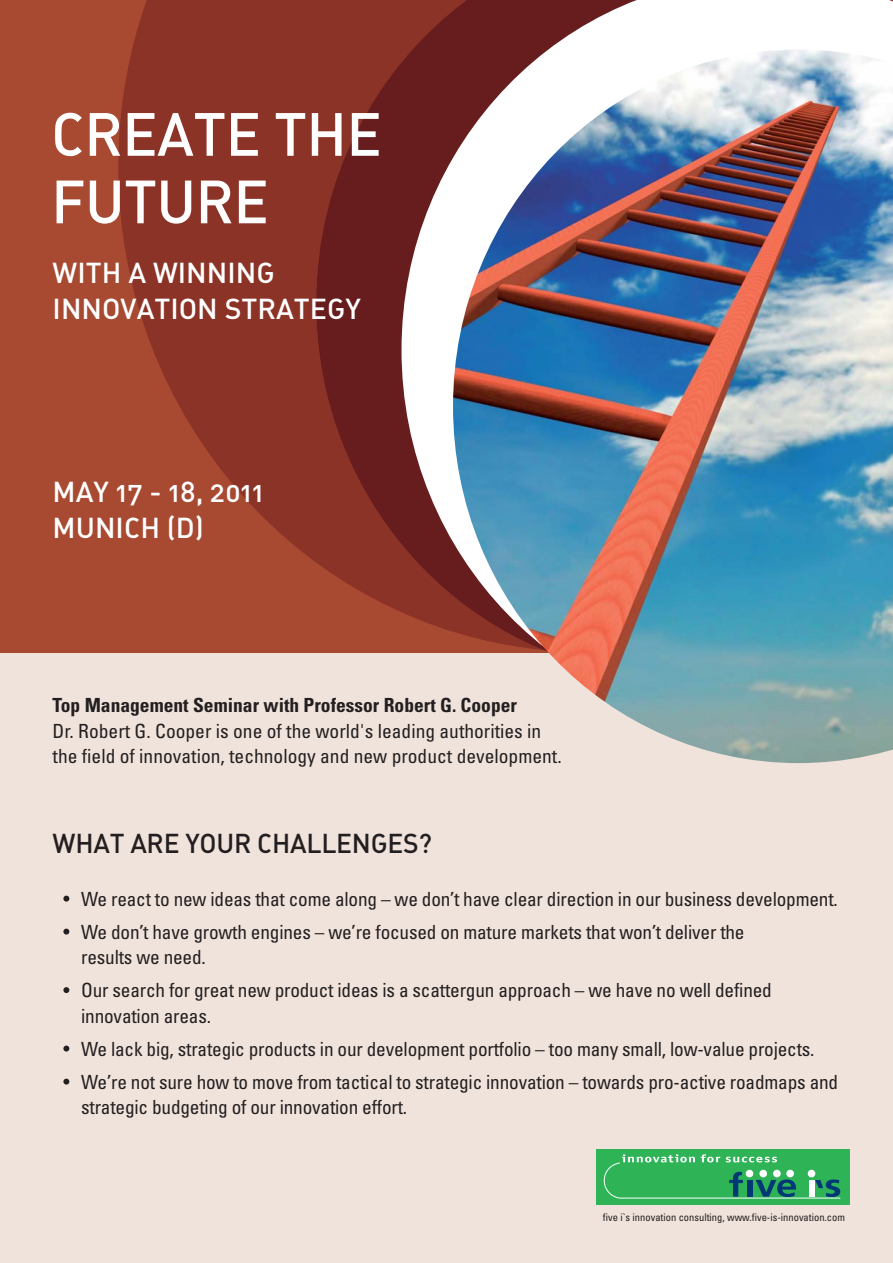
<style>
.page{position:relative;width:893px;height:1263px;background:#fff}
.page>*{position:absolute;margin:0;border:0;box-sizing:border-box;transform-origin:0 0}
.t1{font:500 60px/67.5px "DIN Alternate";letter-spacing:-.01em;color:#fff}
.t2{font:500 28.5px/36px "DIN Alternate";color:#fff}
.t3{font:500 27px "DIN Alternate";letter-spacing:-.01em;color:#231f20}
.t4{font:condensed 19.5px/33px "Univers";letter-spacing:-.01em;color:#231f20}
.t5{font:700 condensed 19.5px "Univers";color:#231f20}
.t6{font:condensed 10.5px "Univers";color:#231f20}
</style>
<div class="page">
<div style="left:0;top:652px;width:893px;height:611px;background:#f0e3db"></div>
<div style="left:596px;top:1149px;width:254px;height:56px;background:#2eb457"></div>
<svg style="left:603px;top:1154px;width:238px;height:45px"></svg>
<div style="left:0;top:0;width:893px;height:652px;background:#a84931"></div>
<svg style="left:118px;top:0;width:198px;height:562px;fill:#8c3327"></svg>
<svg style="left:316px;top:0;width:85px;height:612px;background:#792822"></svg>
<svg style="left:401px;top:0;width:492px;height:723px;background:#bc9895"></svg>
<img style="left:453px;top:50px;width:440px;height:713px">
<svg style="left:63px;top:896px;width:6px;height:5px"></svg>
<svg style="left:63px;top:929px;width:6px;height:5px"></svg>
<svg style="left:63px;top:987px;width:6px;height:6px"></svg>
<svg style="left:63px;top:1045px;width:6px;height:6px"></svg>
<svg style="left:63px;top:1079px;width:6px;height:5px"></svg>
<h1 class="t1" style="left:51px;top:101px;width:332px">CREATE THE<br>FUTURE</h1>
<h2 class="t2" style="left:53px;top:255px;width:310px">WITH A WINNING<br>INNOVATION STRATEGY</h2>
<h2 class="t2" style="left:53px;top:474px;width:213px">MAY 17 - 18, 2011<br>MUNICH (D)</h2>
<p class="t5" style="left:53px;top:698px;width:466px">Top Management Seminar with Professor Robert G. Cooper</p>
<p class="t4" style="left:53px;top:720px;width:511px;line-height:25.5px">Dr. Robert G. Cooper is one of the world's leading authorities in the field of innovation, technology and new product development.</p>
<h3 class="t3" style="left:53px;top:828px;width:381px">WHAT ARE YOUR CHALLENGES?</h3>
<p class="t4" style="left:81px;top:884px;width:758px">We react to new ideas that come along – we don’t have clear direction in our business development.<br>We don’t have growth engines – we’re focused on mature markets that won’t deliver the</p>
<p class="t4" style="left:81px;top:942px;width:692px">results we need.<br>Our search for great new product ideas is a scattergun approach – we have no well defined</p>
<p class="t4" style="left:81px;top:1001px;width:759px">innovation areas.<br>We lack big, strategic products in our development portfolio – too many small, low-value projects.<br>We’re not sure how to move from tactical to strategic innovation – towards pro-active roadmaps and</p>
<p class="t4" style="left:81px;top:1092px;width:328px">strategic budgeting of our innovation effort.</p>
<p class="t6" style="left:603px;top:1213px;width:244px">five i`s innovation consulting, www.five-is-innovation.com</p>
</div>
